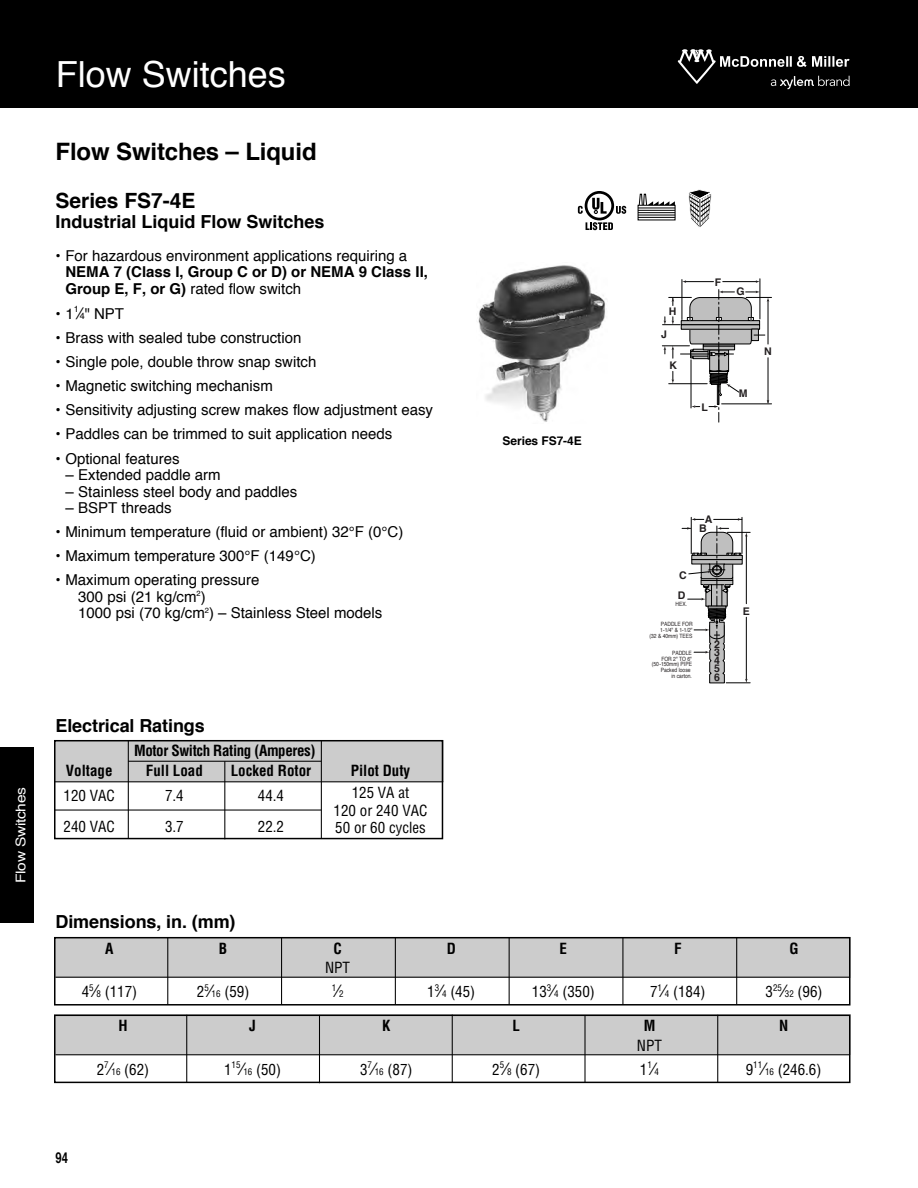
<style>
.page{position:relative;width:918px;height:1188px;background:#fff}
.page>*{position:absolute;margin:0;border:0;box-sizing:border-box;transform-origin:0 0}
.t1{font:36px "Helvetica";color:#fff}
.t2{font:700 24px "Helvetica";letter-spacing:-.005em;color:#000}
.t3{font:700 21px "Helvetica";color:#000}
.t4{font:700 18px "Helvetica";letter-spacing:-.005em;color:#000}
.t5{font:15px/16.5px "Helvetica";color:#000}
.t6{font:condensed 15px/17.5px "Helvetica";color:#000}
.t7{font:700 15px/16.5px "Helvetica";color:#000}
.t8{font:700 condensed 15px "Helvetica";color:#000}
.t9{font:700 condensed 15px "Helvetica";letter-spacing:-.025em;color:#000}
.t10{font:700 15px "Helvetica";color:#000;scale:.75 1}
.t11{font:13.5px "Helvetica";letter-spacing:-.015em;color:#fff;scale:1.15 1}
.t12{font:700 12px "Helvetica";letter-spacing:-.005em;color:#000}
.t13{font:700 10.5px/8.2px "Helvetica";color:#231f20;text-align:center}
.t14{font:condensed 9px "Helvetica";color:#000}
.t15{font:5.85px/5.8px "Helvetica";color:#231f20;text-align:right;scale:.85 1}
.s1{font-weight:400}
.s2{font-size:16.5px}
.s3{font-size:9px}
.s4{font-size:15px}
</style>
<div class="page">
<div style="left:0;top:0;width:918px;height:108px;background:#000"></div>
<svg style="left:678px;top:49px;width:172px;height:40px"></svg>
<img style="left:478px;top:265px;width:127px;height:157px">
<hr style="left:760px;top:279px;width:1px;height:40px;background:#000">
<hr style="left:682px;top:280px;width:1px;height:40px;background:#000">
<hr style="left:723px;top:281px;width:34px;height:1px;background:#000">
<svg style="left:682px;top:280px;width:31px;height:3px"></svg>
<svg style="left:662px;top:290px;width:110px;height:133px"></svg>
<hr style="left:691px;top:517px;width:1px;height:37px;background:#000">
<hr style="left:742px;top:517px;width:1px;height:36px;background:#000">
<svg style="left:682px;top:518px;width:68px;height:166px"></svg>
<div style="left:54px;top:1015px;width:796px;height:40px;background:#ccc"></div>
<div style="left:54px;top:1015px;width:796px;height:68px;border:2px solid #000"></div>
<hr style="left:56px;top:1054px;width:793px;height:1px;background:#000">
<hr style="left:186px;top:1015px;width:1px;height:67px;background:#000">
<hr style="left:319px;top:1015px;width:1px;height:68px;background:#000">
<hr style="left:452px;top:1015px;width:1px;height:68px;background:#000">
<hr style="left:584px;top:1015px;width:2px;height:68px;background:#000">
<hr style="left:717px;top:1015px;width:1px;height:68px;background:#000">
<div style="left:54px;top:937px;width:796px;height:40px;background:#ccc"></div>
<div style="left:54px;top:937px;width:796px;height:69px;border:2px solid #000"></div>
<hr style="left:56px;top:977px;width:793px;height:1px;background:#000">
<hr style="left:167px;top:938px;width:1px;height:67px;background:#000">
<hr style="left:281px;top:937px;width:1px;height:67px;background:#000">
<hr style="left:395px;top:937px;width:1px;height:68px;background:#000">
<hr style="left:509px;top:937px;width:1px;height:68px;background:#000">
<hr style="left:622px;top:938px;width:1px;height:67px;background:#000">
<hr style="left:736px;top:937px;width:1px;height:67px;background:#000">
<div style="left:54px;top:741px;width:389px;height:41px;background:#ccc"></div>
<div style="left:54px;top:740px;width:389px;height:99px;border:2px solid #000"></div>
<hr style="left:128px;top:761px;width:193px;height:1px;background:#000">
<hr style="left:321px;top:741px;width:1px;height:98px;background:#000">
<hr style="left:54px;top:781px;width:389px;height:1px;background:#000">
<hr style="left:54px;top:810px;width:267px;height:1px;background:#000">
<hr style="left:128px;top:740px;width:1px;height:98px;background:#000">
<hr style="left:224px;top:761px;width:1px;height:78px;background:#000">
<svg style="left:688px;top:189px;width:24px;height:38px"></svg>
<svg style="left:640px;top:207px;width:33px;height:10px"></svg>
<hr style="left:638px;top:208px;width:37px;height:1px;background:#000">
<hr style="left:638px;top:210px;width:37px;height:1px;background:#000">
<hr style="left:638px;top:212px;width:37px;height:1px;background:#000">
<hr style="left:638px;top:215px;width:37px;height:1px;background:#000">
<hr style="left:638px;top:217px;width:37px;height:1px;background:#000">
<svg style="left:638px;top:193px;width:37px;height:13px"></svg>
<div style="left:0;top:747px;width:34px;height:176px;background:#000"></div>
<svg style="left:586px;top:222px;width:27px;height:8px"></svg>
<svg style="left:616px;top:206px;width:10px;height:8px"></svg>
<svg style="left:585px;top:191px;width:29px;height:29px"></svg>
<div style="left:587px;top:194px;width:24px;height:24px;background:#fff;border-radius:50%"></div>
<svg style="left:592px;top:198px;width:15px;height:16px"></svg>
<svg style="left:578px;top:206px;width:5px;height:8px"></svg>
<p class="t11" style="left:15px;top:883px;width:85px;rotate:-90deg">Flow Switches</p>
<h1 class="t1" style="left:56px;top:59px;width:232px">Flow Switches</h1>
<h2 class="t2" style="left:56px;top:141px;width:263px">Flow Switches – Liquid</h2>
<h3 class="t3" style="left:56px;top:192px;width:142px">Series FS7-4E</h3>
<p class="t4" style="left:56px;top:214px;width:271px">Industrial Liquid Flow Switches</p>
<p class="t5" style="left:56px;top:248px;width:353px">• For hazardous environment applications requiring a</p>
<p class="t7" style="left:65px;top:265px;width:364px">NEMA 7 (Class I, Group C or D) or NEMA 9 Class II,<br>Group E, F, or G) <span class="s1">rated flow switch</span></p>
<p class="t5" style="left:55px;top:306px;width:70px">• 1<sup>1</sup><span class="s2">⁄</span><span class="s3">4</span>" NPT</p>
<p class="t5" style="left:56px;top:331px;width:247px">• Brass with sealed tube construction</p>
<p class="t5" style="left:56px;top:355px;width:262px">• Single pole, double throw snap switch</p>
<p class="t5" style="left:56px;top:379px;width:219px">• Magnetic switching mechanism</p>
<p class="t5" style="left:56px;top:403px;width:379px">• Sensitivity adjusting screw makes flow adjustment easy</p>
<p class="t5" style="left:56px;top:427px;width:338px">• Paddles can be trimmed to suit application needs</p>
<p class="t5" style="left:56px;top:451px;width:126px">• Optional features</p>
<p class="t5" style="left:65px;top:468px;width:157px">– Extended paddle arm</p>
<p class="t5" style="left:65px;top:484px;width:234px">– Stainless steel body and paddles</p>
<p class="t5" style="left:65px;top:501px;width:108px">– BSPT threads</p>
<p class="t5" style="left:56px;top:525px;width:349px">• Minimum temperature (fluid or ambient) 32°F (0°C)</p>
<p class="t5" style="left:56px;top:549px;width:262px">• Maximum temperature 300°F (149°C)</p>
<p class="t5" style="left:78px;top:573px;width:306px;text-indent:-23px">• Maximum operating pressure<br>300 psi (21 kg/cm<sup>2</sup>)<br>1000 psi (70 kg/cm<sup>2</sup>) – Stainless Steel models</p>
<p class="t4" style="left:56px;top:718px;width:151px">Electrical Ratings</p>
<p class="t9" style="left:134px;top:742px;width:183px">Motor Switch Rating (Amperes)</p>
<p class="t8" style="left:66px;top:762px;width:48px">Voltage</p>
<p class="t8" style="left:146px;top:762px;width:59px">Full Load</p>
<p class="t8" style="left:231px;top:762px;width:82px">Locked Rotor</p>
<p class="t8" style="left:351px;top:762px;width:61px">Pilot Duty</p>
<p class="t6" style="left:64px;top:787px;width:53px">120 VAC</p>
<p class="t6" style="left:165px;top:787px;width:20px">7.4</p>
<p class="t6" style="left:258px;top:787px;width:28px">44.4</p>
<p class="t6" style="left:352px;top:784px;width:59px">125 VA at</p>
<p class="t6" style="left:64px;top:818px;width:53px">240 VAC</p>
<p class="t6" style="left:165px;top:818px;width:20px">3.7</p>
<p class="t6" style="left:258px;top:818px;width:28px">22.2</p>
<p class="t6" style="left:334px;top:802px;width:95px">120 or 240 VAC<br>50 or 60 cycles</p>
<p class="t12" style="left:503px;top:436px;width:81px">Series FS7-4E</p>
<p class="t13" style="left:669px;top:308px;width:9px">H</p>
<p class="t13" style="left:661px;top:331px;width:7px">J</p>
<p class="t13" style="left:669px;top:362px;width:9px">K</p>
<p class="t13" style="left:715px;top:279px;width:8px">F</p>
<p class="t13" style="left:736px;top:288px;width:10px">G</p>
<p class="t13" style="left:701px;top:404px;width:8px">L</p>
<p class="t13" style="left:739px;top:390px;width:10px">M</p>
<p class="t13" style="left:764px;top:348px;width:9px">N</p>
<p class="t13" style="left:699px;top:515px;width:15px;line-height:9.3px">A<br>B</p>
<p class="t13" style="left:678px;top:567px;width:10px;line-height:19.8px;text-align:left">C<br>D</p>
<p class="t15" style="left:676px;top:601px;width:15px">HEX.</p>
<p class="t15" style="left:650px;top:622px;width:52px">PADDLE FOR<br>1-1/4" &amp; 1-1/2"<br>(32 &amp; 40mm) TEES</p>
<p class="t15" style="left:652px;top:650px;width:49px">PADDLE<br>FOR 2" TO 6" (50-150mm) PIPE<br>Packed loose<br>in carton.</p>
<p class="t13" style="left:714px;top:641px;width:7px;text-align:justify">2<br>3<br>4<br>5<br>6</p>
<p class="t13" style="left:743px;top:608px;width:9px">E</p>
<p class="t4" style="left:56px;top:915px;width:182px">Dimensions, in. (mm)</p>
<p class="t8" style="left:105px;top:940px;width:10px">A</p>
<p class="t8" style="left:219px;top:940px;width:10px">B</p>
<p class="t8" style="left:333px;top:940px;width:10px">C</p>
<p class="t8" style="left:447px;top:940px;width:11px">D</p>
<p class="t8" style="left:560px;top:940px;width:9px">E</p>
<p class="t8" style="left:674px;top:940px;width:9px">F</p>
<p class="t8" style="left:790px;top:940px;width:11px">G</p>
<p class="t6" style="left:325px;top:959px;width:27px">NPT</p>
<p class="t6" style="left:82px;top:983px;width:57px">4<sup>5</sup><span class="s2">⁄</span><span class="s3">8</span> (117)</p>
<p class="t6" style="left:197px;top:983px;width:54px">2<sup>5</sup><span class="s2">⁄</span><span class="s3">16</span> (59)</p>
<p class="t14" style="left:332px;top:986px;width:13px">1<span class="s2">⁄</span>2</p>
<p class="t6" style="left:427px;top:983px;width:49px">1<sup>3</sup><span class="s2">⁄</span><span class="s3">4</span> (45)</p>
<p class="t6" style="left:532px;top:983px;width:64px">13<sup>3</sup><span class="s2">⁄</span><span class="s3">4</span> (350)</p>
<p class="t6" style="left:650px;top:983px;width:57px">7<sup>1</sup><span class="s2">⁄</span><span class="s3">4</span> (184)</p>
<p class="t6" style="left:766px;top:983px;width:58px">3<sup>25</sup><span class="s2">⁄</span><span class="s3">32</span> (96)</p>
<p class="t8" style="left:118px;top:1017px;width:11px">H</p>
<p class="t8" style="left:249px;top:1017px;width:8px">J</p>
<p class="t8" style="left:382px;top:1017px;width:10px">K</p>
<p class="t8" style="left:513px;top:1017px;width:9px">L</p>
<p class="t8" style="left:644px;top:1017px;width:13px">M</p>
<p class="t8" style="left:779px;top:1017px;width:11px">N</p>
<p class="t6" style="left:637px;top:1037px;width:27px">NPT</p>
<p class="t6" style="left:97px;top:1061px;width:54px">2<sup>7</sup><span class="s2">⁄</span><span class="s3">16</span> (62)</p>
<p class="t6" style="left:224px;top:1061px;width:58px">1<sup>15</sup><span class="s2">⁄</span><span class="s3">16</span> (50)</p>
<p class="t6" style="left:360px;top:1061px;width:54px">3<sup>7</sup><span class="s2">⁄</span><span class="s3">16</span> (87)</p>
<p class="t6" style="left:492px;top:1061px;width:49px">2<sup>5</sup><span class="s2">⁄</span><span class="s3">8</span> (67)</p>
<p class="t14" style="left:640px;top:1063px;width:21px"><span class="s4">1</span>1<span class="s2">⁄</span>4</p>
<p class="t6" style="left:746px;top:1061px;width:77px">9<sup>11</sup><span class="s2">⁄</span><span class="s3">16</span> (246.6)</p>
<p class="t10" style="left:56px;top:1152px;width:18px">94</p>
</div>
